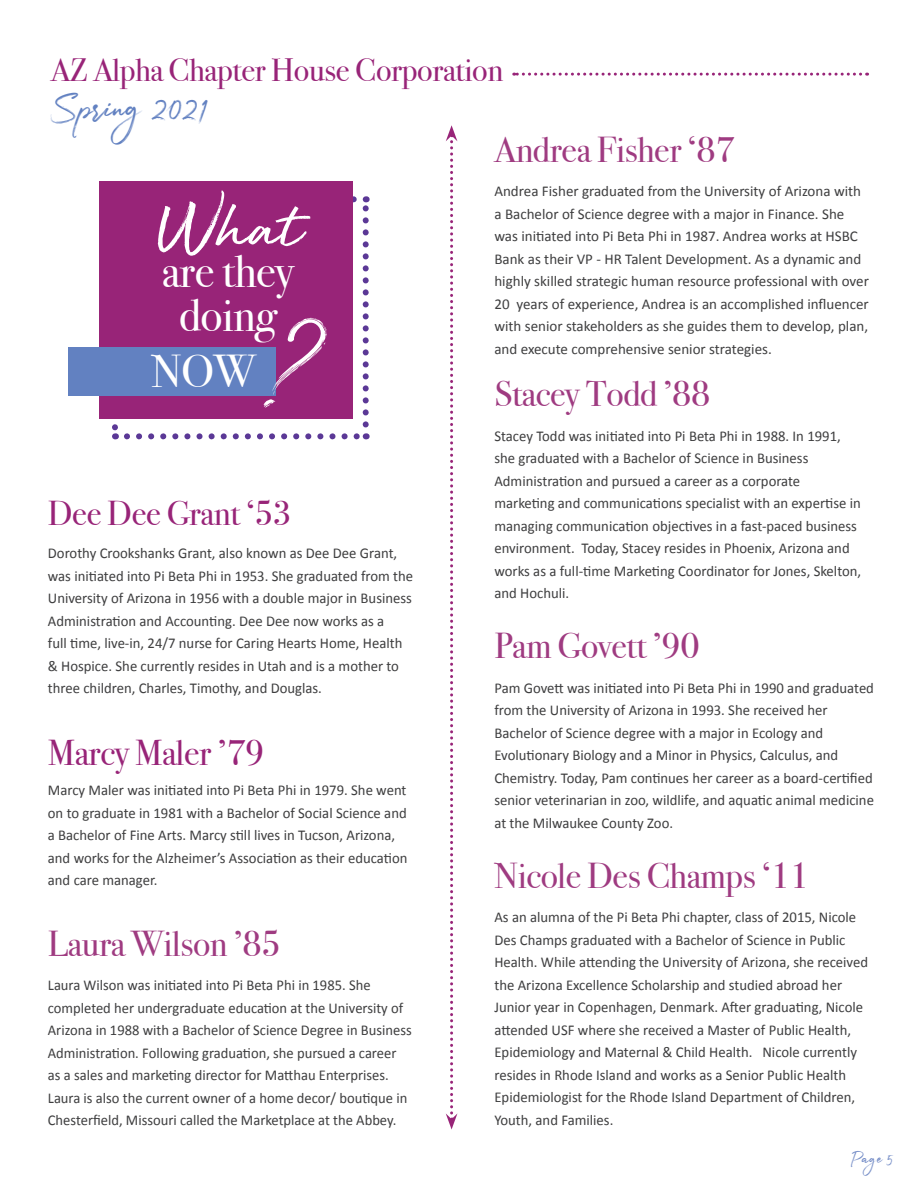
<style>
.page{position:relative;width:918px;height:1188px;background:#fff}
.page>*{position:absolute;margin:0;border:0;box-sizing:border-box;transform-origin:0 0}
.t1{font:72.75px "Golden Plains";color:#fff}
.t2{font:46.05px "Bodoni Svty Two ITCTT";letter-spacing:-.01em;color:#fff}
.t3{font:39px "Julietta Messie";letter-spacing:-.01em;color:#6281c1}
.t4{font:36px "Bodoni Svty Two ITCTT";letter-spacing:-.01em;color:#9f3b81}
.t5{font:36px "Bodoni Svty Two ITCTT";letter-spacing:-.01em;color:#982478}
.t6{font:34.5px "Bodoni Svty Two ITCTT";letter-spacing:-.01em;color:#982478}
.t7{font:32.25px "Bodoni Svty Two ITCTT";letter-spacing:-.01em;color:#982478}
.t8{font:18px "Julietta Messie";color:#7089c5}
.t9{font:15px/22.5px "Calibri";color:#3e3e3f}
</style>
<div class="page">
<svg style="left:127px;top:433px;width:233px;height:6px"></svg>
<svg style="left:112px;top:418px;width:6px;height:21px"></svg>
<svg style="left:363px;top:196px;width:6px;height:229px"></svg>
<svg style="left:352px;top:196px;width:2px;height:6px"></svg>
<svg style="left:514px;top:73px;width:347px;height:3px"></svg>
<svg style="left:446px;top:125px;width:11px;height:1005px"></svg>
<div style="left:99px;top:181px;width:253px;height:237px;background:#982478"></div>
<div style="left:69px;top:348px;width:207px;height:48px;background:#6281c1"></div>
<svg style="left:215px;top:317px;width:112px;height:91px"></svg>
<p class="t7" style="left:51px;top:44px;width:454px">AZ Alpha Chapter House Corporation</p>
<p class="t3" style="left:51px;top:81px;width:160px">Spring 2021</p>
<p class="t4" style="left:494px;top:120px;width:242px">Andrea Fisher ‘87</p>
<p class="t9" style="left:494px;top:180px;width:376px">Andrea Fisher graduated from the University of Arizona with a Bachelor of Science degree with a major in Finance. She was initiated into Pi Beta Phi in 1987. Andrea works at HSBC Bank as their VP - HR Talent Development. As a dynamic and highly skilled strategic human resource professional with over 20 years of experience, Andrea is an accomplished influencer with senior stakeholders as she guides them to develop, plan, and execute comprehensive senior strategies.</p>
<p class="t4" style="left:494px;top:365px;width:217px">Stacey Todd ’88</p>
<p class="t9" style="left:494px;top:424px;width:368px">Stacey Todd was initiated into Pi Beta Phi in 1988. In 1991, she graduated with a Bachelor of Science in Business Administration and pursued a career as a corporate marketing and communications specialist with an expertise in managing communication objectives in a fast-paced business environment. Today, Stacey resides in Phoenix, Arizona and works as a full-time Marketing Coordinator for Jones, Skelton, and Hochuli.</p>
<p class="t4" style="left:494px;top:617px;width:207px">Pam Govett ’90</p>
<p class="t9" style="left:494px;top:676px;width:381px">Pam Govett was initiated into Pi Beta Phi in 1990 and graduated from the University of Arizona in 1993. She received her Bachelor of Science degree with a major in Ecology and Evolutionary Biology and a Minor in Physics, Calculus, and Chemistry. Today, Pam continues her career as a board-certified senior veterinarian in zoo, wildlife, and aquatic animal medicine at the Milwaukee County Zoo.</p>
<p class="t4" style="left:494px;top:846px;width:316px">Nicole Des Champs ‘11</p>
<p class="t9" style="left:494px;top:906px;width:375px">As an alumna of the Pi Beta Phi chapter, class of 2015, Nicole Des Champs graduated with a Bachelor of Science in Public Health. While attending the University of Arizona, she received the Arizona Excellence Scholarship and studied abroad her Junior year in Copenhagen, Denmark. After graduating, Nicole attended USF where she received a Master of Public Health, Epidemiology and Maternal &amp; Child Health. Nicole currently resides in Rhode Island and works as a Senior Public Health Epidemiologist for the Rhode Island Department of Children, Youth, and Families.</p>
<p class="t1" style="left:154px;top:190px;width:150px">What</p>
<p class="t2" style="left:162px;top:234px;width:134px">are they</p>
<p class="t2" style="left:179px;top:277px;width:99px">doing</p>
<p class="t2" style="left:151px;top:334px;width:106px">NOW</p>
<p class="t6" style="left:48px;top:486px;width:245px">Dee Dee Grant ‘53</p>
<p class="t9" style="left:48px;top:542px;width:367px">Dorothy Crookshanks Grant, also known as Dee Dee Grant, was initiated into Pi Beta Phi in 1953. She graduated from the University of Arizona in 1956 with a double major in Business Administration and Accounting. Dee Dee now works as a<br>full time, live-in, 24/7 nurse for Caring Hearts Home, Health &amp; Hospice. She currently resides in Utah and is a mother to three children, Charles, Timothy, and Douglas.</p>
<p class="t5" style="left:48px;top:724px;width:218px">Marcy Maler ’79</p>
<p class="t9" style="left:48px;top:779px;width:361px">Marcy Maler was initiated into Pi Beta Phi in 1979. She went on to graduate in 1981 with a Bachelor of Social Science and a Bachelor of Fine Arts. Marcy still lives in Tucson, Arizona, and works for the Alzheimer’s Association as their education and care manager.</p>
<p class="t4" style="left:48px;top:914px;width:234px">Laura Wilson ’85</p>
<p class="t9" style="left:48px;top:974px;width:324px">Laura Wilson was initiated into Pi Beta Phi in 1985. She</p>
<p class="t9" style="left:48px;top:996px;width:365px">completed her undergraduate education at the University of Arizona in 1988 with a Bachelor of Science Degree in Business Administration. Following graduation, she pursued a career as a sales and marketing director for Matthau Enterprises.<br>Laura is also the current owner of a home decor/ boutique in Chesterfield, Missouri called the Marketplace at the Abbey.</p>
<p class="t8" style="left:851px;top:1146px;width:44px">Page 5</p>
</div>
